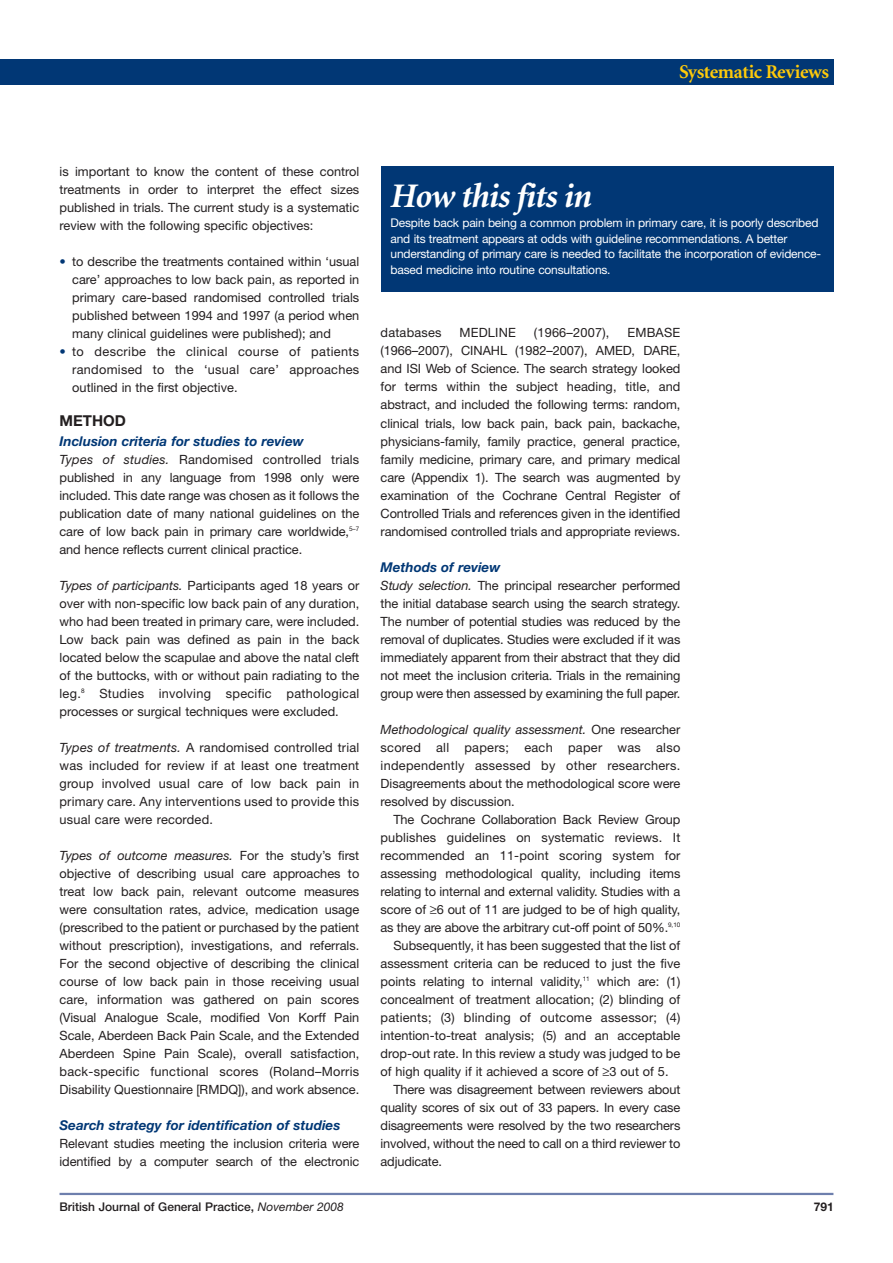
<style>
.page{position:relative;width:893px;height:1263px;background:#fff}
.page>*{position:absolute;margin:0;border:0;box-sizing:border-box;transform-origin:0 0}
.t1{font:italic 700 34.5px "Minion";letter-spacing:-.03em;color:#fff}
.t2{font:700 19.5px "Minion";letter-spacing:-.02em;color:#feca0a}
.t3{font:700 15px "Helvetica Neue";color:#231f20}
.t4{font:italic 700 13.5px "Helvetica Neue";color:#013775}
.t5{font:12.75px/18px "Helvetica Neue";color:#231f20;text-align:justify}
.t6{font:12.75px "Helvetica Neue";letter-spacing:.02em;color:#231f20}
.t7{font:12px/15.9px "Helvetica Neue";letter-spacing:-.015em;color:#fff}
.t8{font:500 12px "Helvetica Neue";color:#231f20}
.t9{font:700 12px "Helvetica Neue";color:#231f20}
.s1{color:#013775}
.s2{font-style:italic}
.s3{font-weight:400;font-style:italic}
</style>
<div class="page">
<hr style="left:60px;top:1193px;width:773px;height:2px;background:#6e7fad">
<div style="left:381px;top:167px;width:452px;height:125px;background:#013775"></div>
<div style="left:0;top:60px;width:834px;height:25px;background:#013775"></div>
<h2 class="t2" style="left:705px;top:64px;width:116px">Original Paper</h2>
<h2 class="t2" style="left:679px;top:64px;width:151px">Systematic Reviews</h2>
<p class="t5" style="left:60px;top:164px;width:301px">is important to know the content of these control treatments in order to interpret the effect sizes published in trials. The current study is a systematic review with the following specific objectives:</p>
<p class="t5" style="left:72px;top:254px;width:289px;text-indent:-13px"><span class="s1">•</span> to describe the treatments contained within ‘usual care’ approaches to low back pain, as reported in primary care-based randomised controlled trials published between 1994 and 1997 (a period when many clinical guidelines were published); and</p>
<p class="t5" style="left:72px;top:344px;width:289px;text-indent:-13px"><span class="s1">•</span> to describe the clinical course of patients randomised to the ‘usual care’ approaches outlined in the first objective.</p>
<p class="t3" style="left:60px;top:416px;width:68px">METHOD</p>
<p class="t4" style="left:60px;top:436px;width:246px">Inclusion criteria for studies to review</p>
<p class="t5" style="left:60px;top:452px;width:301px"><span class="s2">Types of studies.</span> Randomised controlled trials published in any language from 1998 only were included. This date range was chosen as it follows the publication date of many national guidelines on the care of low back pain in primary care worldwide,<sup>5–7 </sup>and hence reflects current clinical practice.</p>
<p class="t5" style="left:60px;top:578px;width:301px"><span class="s2">Types of participants.</span> Participants aged 18 years or over with non-specific low back pain of any duration, who had been treated in primary care, were included.<br>Low back pain was defined as pain in the back located below the scapulae and above the natal cleft of the buttocks, with or without pain radiating to the leg.<sup>8</sup> Studies involving specific pathological processes or surgical techniques were excluded.</p>
<p class="t5" style="left:60px;top:740px;width:301px"><span class="s2">Types of treatments.</span> A randomised controlled trial was included for review if at least one treatment group involved usual care of low back pain in primary care. Any interventions used to provide this usual care were recorded.</p>
<p class="t5" style="left:60px;top:848px;width:301px"><span class="s2">Types of outcome measures.</span> For the study’s first objective of describing usual care approaches to treat low back pain, relevant outcome measures were consultation rates, advice, medication usage (prescribed to the patient or purchased by the patient without prescription), investigations, and referrals.<br>For the second objective of describing the clinical course of low back pain in those receiving usual care, information was gathered on pain scores (Visual Analogue Scale, modified Von Korff Pain Scale, Aberdeen Back Pain Scale, and the Extended Aberdeen Spine Pain Scale), overall satisfaction, back-specific functional scores (Roland–Morris Disability Questionnaire [RMDQ]), and work absence.</p>
<p class="t4" style="left:60px;top:1120px;width:282px">Search strategy for identification of studies</p>
<p class="t5" style="left:60px;top:1136px;width:301px">Relevant studies meeting the inclusion criteria were identified by a computer search of the electronic</p>
<p class="t8" style="left:60px;top:1202px;width:286px">British Journal of General Practice, <span class="s3">November 2008</span></p>
<h1 class="t1" style="left:391px;top:182px;width:203px">How this fits in</h1>
<p class="t7" style="left:391px;top:216px;width:432px">Despite back pain being a common problem in primary care, it is poorly described and its treatment appears at odds with guideline recommendations. A better understanding of primary care is needed to facilitate the incorporation of evidence&shy;based medicine into routine consultations.</p>
<p class="t5" style="left:381px;top:325px;width:301px;text-indent:247px">EMBASE (1966–2007), CINAHL (1982–2007), AMED, DARE, and ISI Web of Science. The search strategy looked for terms within the subject heading, title, and abstract, and included the following terms: random, clinical trials, low back pain, back pain, backache, physicians-family, family practice, general practice, family medicine, primary care, and primary medical care (Appendix 1). The search was augmented by examination of the Cochrane Central Register of Controlled Trials and references given in the identified randomised controlled trials and appropriate reviews.</p>
<p class="t4" style="left:381px;top:562px;width:121px">Methods of review</p>
<p class="t5" style="left:381px;top:577px;width:301px"><span class="s2">Study selection.</span> The principal researcher performed the initial database search using the search strategy.<br>The number of potential studies was reduced by the removal of duplicates. Studies were excluded if it was immediately apparent from their abstract that they did not meet the inclusion criteria. Trials in the remaining group were then assessed by examining the full paper.</p>
<p class="t5" style="left:381px;top:721px;width:301px"><span class="s2">Methodological quality assessment.</span> One researcher scored all papers; each paper was also independently assessed by other researchers.<br>Disagreements about the methodological score were resolved by discussion.</p>
<p class="t5" style="left:393px;top:811px;width:289px">The Cochrane Collaboration Back Review Group</p>
<p class="t5" style="left:381px;top:829px;width:301px">publishes guidelines on systematic reviews. It</p>
<p class="t5" style="left:381px;top:847px;width:301px">recommended an 11-point scoring system for</p>
<p class="t5" style="left:381px;top:865px;width:301px">assessing methodological quality, including items</p>
<p class="t5" style="left:381px;top:883px;width:301px">relating to internal and external validity. Studies with a</p>
<p class="t5" style="left:381px;top:901px;width:301px">score of ≥6 out of 11 are judged to be of high quality,</p>
<p class="t5" style="left:381px;top:919px;width:301px">as they are above the arbitrary cut-off point of 50%.<sup>9,10</sup></p>
<p class="t5" style="left:393px;top:937px;width:289px">Subsequently, it has been suggested that the list of</p>
<p class="t5" style="left:381px;top:955px;width:301px">assessment criteria can be reduced to just the five</p>
<p class="t5" style="left:381px;top:973px;width:301px">points relating to internal validity,<sup>11</sup> which are: (1)</p>
<p class="t5" style="left:381px;top:991px;width:301px">concealment of treatment allocation; (2) blinding of</p>
<p class="t6" style="left:381px;top:1012px;width:301px">patients; (3) blinding of outcome assessor; (4)</p>
<p class="t5" style="left:381px;top:1027px;width:301px">intention-to-treat analysis; (5) and an acceptable</p>
<p class="t5" style="left:381px;top:1045px;width:301px">drop-out rate. In this review a study was judged to be</p>
<p class="t5" style="left:381px;top:1063px;width:289px">of high quality if it achieved a score of ≥3 out of 5.</p>
<p class="t5" style="left:393px;top:1081px;width:289px">There was disagreement between reviewers about</p>
<p class="t5" style="left:381px;top:1099px;width:301px">quality scores of six out of 33 papers. In every case</p>
<p class="t5" style="left:381px;top:1117px;width:301px">disagreements were resolved by the two researchers</p>
<p class="t5" style="left:381px;top:1135px;width:301px">involved, without the need to call on a third reviewer to</p>
<p class="t5" style="left:381px;top:1153px;width:63px">adjudicate.</p>
<p class="t5" style="left:381px;top:325px;width:62px">databases</p>
<p class="t5" style="left:459px;top:325px;width:58px">MEDLINE</p>
<p class="t5" style="left:534px;top:325px;width:77px">(1966–2007),</p>
<p class="t9" style="left:814px;top:1202px;width:22px">791</p>
</div>
